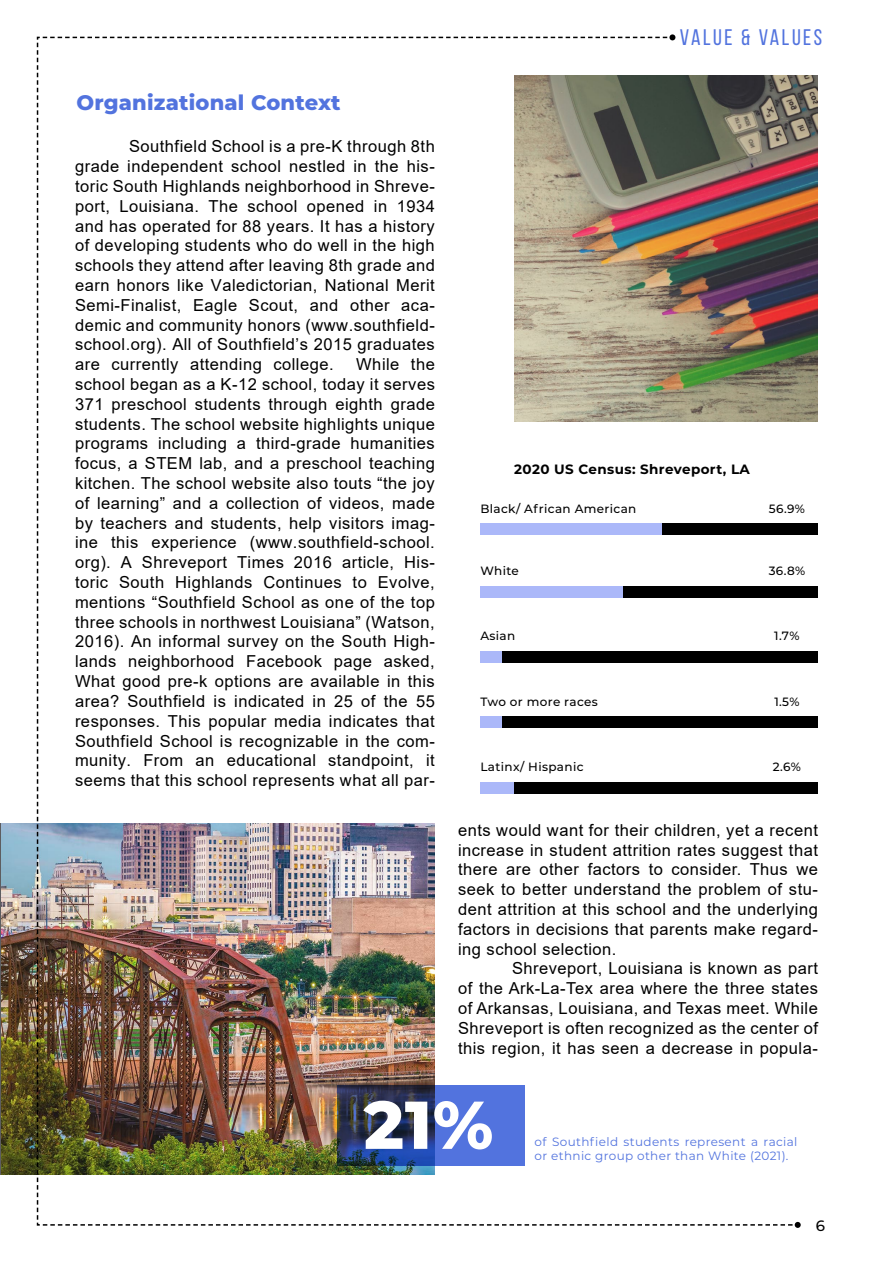
<style>
.page{position:relative;width:893px;height:1263px;background:#fff}
.page>*{position:absolute;margin:0;border:0;box-sizing:border-box;transform-origin:0 0}
.t1{font:800 67.5px "Montserrat";color:#fff}
.t2{font:22.5px "Bebas Neue";letter-spacing:.11em;color:#5273de}
.t3{font:800 21px "Montserrat";letter-spacing:.01em;color:#5273de}
.t4{font:16.5px/19.8px "Arial";letter-spacing:.03em;color:#000;text-align:justify}
.t5{font:500 15px "Montserrat";color:#000}
.t6{font:700 13.5px "Montserrat";letter-spacing:.03em;color:#000}
.t7{font:500 12px "Montserrat";letter-spacing:.03em;color:#000}
.t8{font:12px/14.4px "Montserrat";letter-spacing:.03em;color:#5273de}
</style>
<div class="page">
<div style="left:480px;top:523px;width:338px;height:12px;background:#000"></div>
<div style="left:480px;top:586px;width:338px;height:11px;background:#000"></div>
<div style="left:480px;top:651px;width:338px;height:12px;background:#000"></div>
<div style="left:480px;top:716px;width:338px;height:12px;background:#000"></div>
<div style="left:480px;top:782px;width:338px;height:11px;background:#000"></div>
<img style="left:2px;top:824px;width:34px;height:351px">
<img style="left:801px;top:75px;width:17px;height:347px">
<img style="left:37px;top:34px;width:764px;height:1194px">
<p class="t3" style="left:76px;top:87px;width:266px">Organizational Context</p>
<p class="t4" style="left:75px;top:137px;width:361px;text-indent:54px">Southfield School is a pre-K through 8th grade independent school nestled in the his&shy;toric South Highlands neighborhood in Shreve&shy;port, Louisiana. The school opened in 1934 and has operated for 88 years. It has a history of developing students who do well in the high schools they attend after leaving 8th grade and earn honors like Valedictorian, National Merit Semi-Finalist, Eagle Scout, and other aca&shy;demic and community honors (www.southfield&shy;school.org). All of Southfield’s 2015 graduates are currently attending college.</p>
<p class="t4" style="left:75px;top:354px;width:361px;text-indent:281px">While the school began as a K-12 school, today it serves 371 preschool students through eighth grade students. The school website highlights unique programs including a third-grade humanities focus, a STEM lab, and a preschool teaching kitchen. The school website also touts “the joy of learning” and a collection of videos, made by teachers and students, help visitors imag&shy;ine this experience (www.southfield-school. org). A Shreveport Times 2016 article, His&shy;toric South Highlands Continues to Evolve, mentions “Southfield School as one of the top three schools in northwest Louisiana” (Watson, 2016). An informal survey on the South High&shy;lands neighborhood Facebook page asked, What good pre-k options are available in this area? Southfield is indicated in 25 of the 55 responses. This popular media indicates that Southfield School is recognizable in the com&shy;munity. From an educational standpoint, it seems that this school represents what all par-</p>
<h2 class="t2" style="left:680px;top:25px;width:144px">VALUE &amp; VALUES</h2>
<p class="t6" style="left:514px;top:460px;width:237px">2020 US Census: Shreveport, LA</p>
<p class="t7" style="left:480px;top:500px;width:157px">Black/ African American</p>
<p class="t7" style="left:769px;top:500px;width:38px">56.9%</p>
<p class="t7" style="left:480px;top:562px;width:40px">White</p>
<p class="t7" style="left:769px;top:562px;width:38px">36.8%</p>
<p class="t7" style="left:480px;top:628px;width:36px">Asian</p>
<p class="t7" style="left:774px;top:628px;width:27px">1.7%</p>
<p class="t7" style="left:480px;top:693px;width:119px">Two or more races</p>
<p class="t7" style="left:480px;top:758px;width:105px">Latinx/ Hispanic</p>
<p class="t7" style="left:774px;top:693px;width:27px">1.5%</p>
<p class="t7" style="left:773px;top:758px;width:29px">2.6%</p>
<p class="t4" style="left:458px;top:820px;width:361px">ents would want for their children, yet a recent increase in student attrition rates suggest that there are other factors to consider. Thus we seek to better understand the problem of stu&shy;dent attrition at this school and the underlying factors in decisions that parents make regard&shy;ing school selection.</p>
<p class="t4" style="left:458px;top:959px;width:361px;text-indent:54px">Shreveport, Louisiana is known as part of the Ark-La-Tex area where the three states of Arkansas, Louisiana, and Texas meet. While Shreveport is often recognized as the center of this region, it has seen a decrease in popula-</p>
<h1 class="t1" style="left:364px;top:1075px;width:131px">21%</h1>
<p class="t8" style="left:535px;top:1134px;width:264px">of Southfield students represent a racial or ethnic group other than White (2021).</p>
<p class="t5" style="left:816px;top:1215px;width:11px">6</p>
</div>
